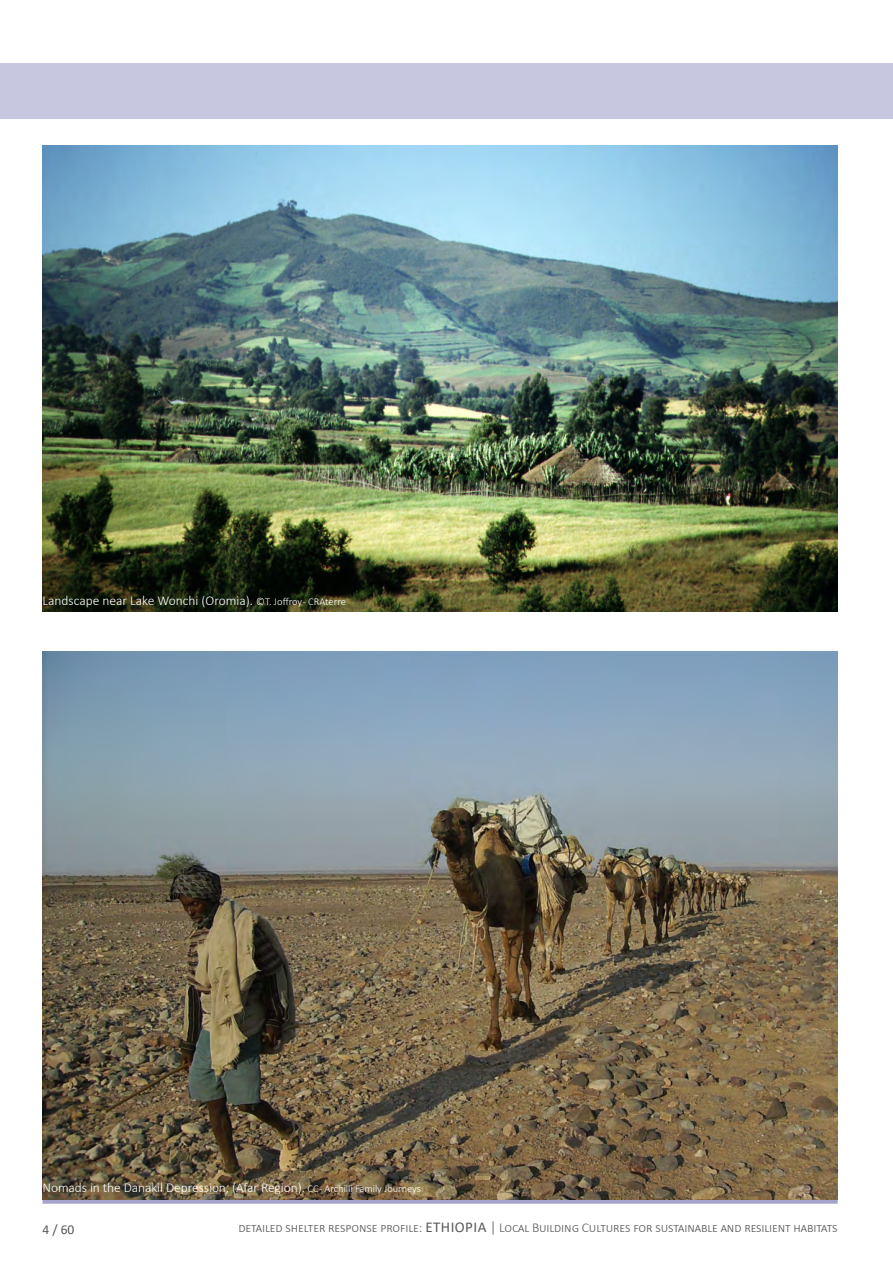
<style>
.page{position:relative;width:893px;height:1263px;background:#fff}
.page>*{position:absolute;margin:0;border:0;box-sizing:border-box;transform-origin:0 0}
.légendes{font:300 13.5px "Calibri";letter-spacing:-.005em;color:#fff}
.t1{font:300 13.5px "Calibri";letter-spacing:-.01em;color:#57585a}
.t2{font:13.5px "Calibri";color:#57585a}
.s1{font-size:10.5px}
.s2{font-weight:400;font-size:15px}
.s3{font-size:15px}
</style>
<div class="page">
<div style="left:0;top:64px;width:893px;height:55px;background:#c7c7e0"></div>
<div style="left:43px;top:1199px;width:795px;height:5px;background:#a3a3cb"></div>
<img style="left:43px;top:651px;width:795px;height:548px">
<img style="left:43px;top:145px;width:794px;height:467px">
<p class="légendes" style="left:43px;top:592px;width:305px">Landscape near Lake Wonchi (Oromia). <span class="s1">©T. Joffroy - CRAterre</span></p>
<p class="légendes" style="left:43px;top:1179px;width:380px">Nomads in the Danakil Depression, (Afar Region). <span class="s1">CC - Archilli Family Journeys</span></p>
<p class="t2" style="left:43px;top:1220px;width:33px">4 / 60</p>
<p class="t1" style="left:238px;top:1219px;width:601px">detailed shelter response profile: <span class="s2">ETHIOPIA</span> <span class="s3">|</span> Local Building Cultures for sustainable and resilient habitats</p>
</div>
